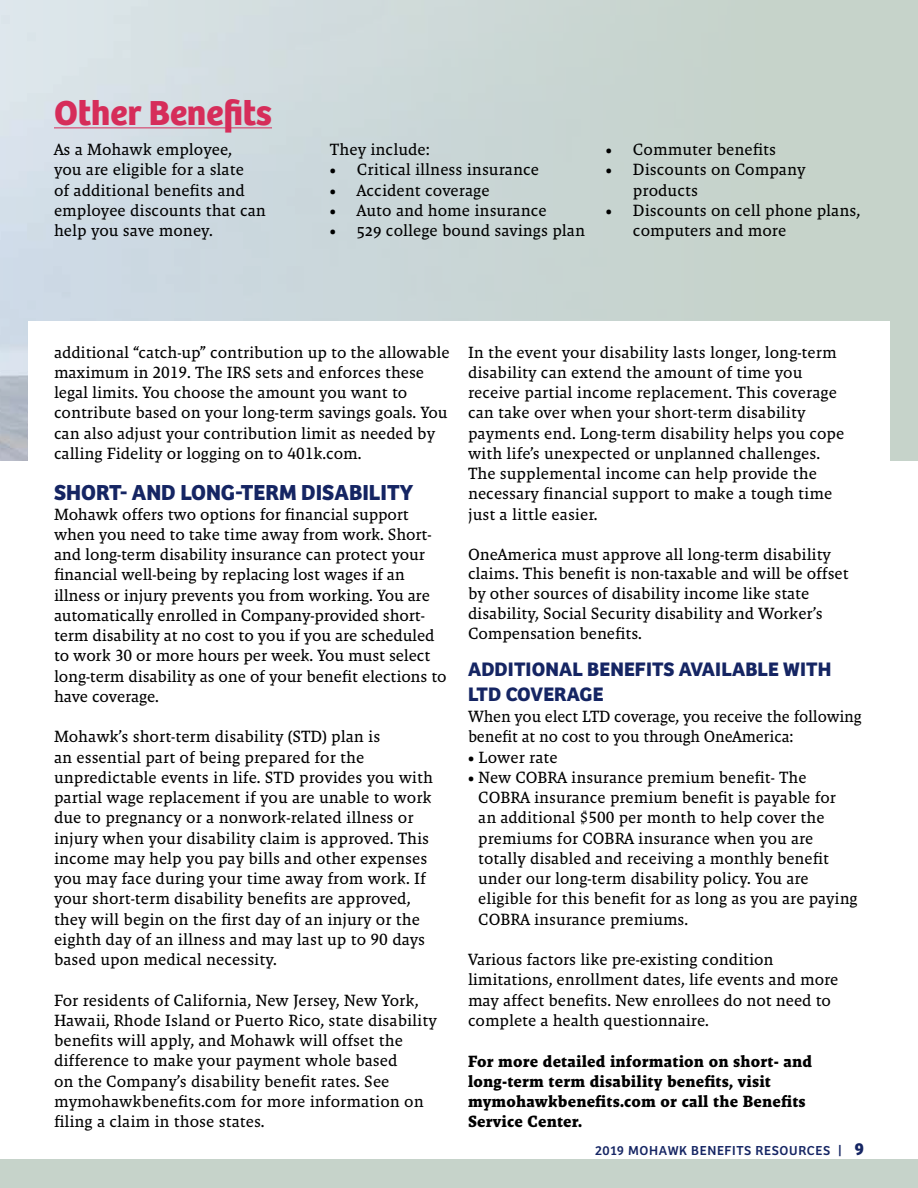
<style>
.page{position:relative;width:918px;height:1188px;background:#fff}
.page>*{position:absolute;margin:0;border:0;box-sizing:border-box;transform-origin:0 0}
.t1{font:700 36px "Bree";color:#d62d5a}
.t2{font:700 22.5px "Bree";color:#152563}
.t3{font:700 20.25px/24.3px "Bree";letter-spacing:.005em;color:#152563}
.t4{font:16.5px/20.2px "Malaga OTCE";color:#000}
.t5{font:700 16.5px/20.2px "Malaga OTCE";letter-spacing:.01em;color:#000}
.t6{font:13.5px "Bree";letter-spacing:.05em;color:#152563}
.s1{font-weight:700;font-size:18px}
</style>
<div class="page">
<div style="left:0;top:0;width:918px;height:460px;background:#c6d3ca"></div>
<img style="left:0;top:0;width:539px;height:460px">
<hr style="left:54px;top:128px;width:218px;height:1px;background:#d62d5a">
<div style="left:28px;top:321px;width:862px;height:437px;background:#fff"></div>
<div style="left:0;top:1159px;width:918px;height:29px;background:#c6d3ca"></div>
<h1 class="t1" style="left:54px;top:91px;width:220px">Other Benefits</h1>
<p class="t4" style="left:54px;top:139px;width:214px">As a Mohawk employee,<br>you are eligible for a slate<br>of additional benefits and employee discounts that can help you save money.</p>
<p class="t4" style="left:330px;top:139px;width:101px">They include:</p>
<p class="t4" style="left:330px;top:160px;width:211px">• Critical illness insurance</p>
<p class="t4" style="left:330px;top:180px;width:161px">• Accident coverage</p>
<p class="t4" style="left:330px;top:200px;width:218px">• Auto and home insurance</p>
<p class="t4" style="left:330px;top:220px;width:257px">• 529 college bound savings plan</p>
<p class="t4" style="left:606px;top:139px;width:172px">• Commuter benefits</p>
<p class="t4" style="left:633px;top:160px;width:174px;text-indent:-27px">• Discounts on Company products</p>
<p class="t4" style="left:633px;top:200px;width:229px;text-indent:-27px">• Discounts on cell phone plans, computers and more</p>
<p class="t4" style="left:54px;top:342px;width:397px">additional “catch-up” contribution up to the allowable maximum in 2019. The IRS sets and enforces these legal limits. You choose the amount you want to contribute based on your long-term savings goals. You can also adjust your contribution limit as needed by calling Fidelity or logging on to 401k.com.</p>
<h2 class="t2" style="left:54px;top:478px;width:361px">SHORT- AND LONG-TERM DISABILITY</h2>
<p class="t4" style="left:54px;top:504px;width:394px">Mohawk offers two options for financial support when you need to take time away from work. Short&shy;and long-term disability insurance can protect your financial well-being by replacing lost wages if an illness or injury prevents you from working. You are automatically enrolled in Company-provided short&shy;term disability at no cost to you if you are scheduled to work 30 or more hours per week. You must select long-term disability as one of your benefit elections to have coverage.</p>
<p class="t4" style="left:54px;top:727px;width:380px">Mohawk’s short-term disability (STD) plan is<br>an essential part of being prepared for the unpredictable events in life. STD provides you with partial wage replacement if you are unable to work due to pregnancy or a nonwork-related illness or injury when your disability claim is approved. This income may help you pay bills and other expenses you may face during your time away from work. If your short-term disability benefits are approved, they will begin on the first day of an injury or the eighth day of an illness and may last up to 90 days based upon medical necessity.</p>
<p class="t4" style="left:54px;top:990px;width:384px">For residents of California, New Jersey, New York, Hawaii, Rhode Island or Puerto Rico, state disability benefits will apply, and Mohawk will offset the difference to make your payment whole based<br>on the Company’s disability benefit rates. See mymohawkbenefits.com for more information on filing a claim in those states.</p>
<p class="t4" style="left:468px;top:342px;width:378px">In the event your disability lasts longer, long-term disability can extend the amount of time you receive partial income replacement. This coverage can take over when your short-term disability payments end. Long-term disability helps you cope with life’s unexpected or unplanned challenges.<br>The supplemental income can help provide the necessary financial support to make a tough time just a little easier.</p>
<p class="t4" style="left:468px;top:544px;width:382px;line-height:19.8px">OneAmerica must approve all long-term disability claims. This benefit is non-taxable and will be offset by other sources of disability income like state disability, Social Security disability and Worker’s Compensation benefits.</p>
<p class="t3" style="left:468px;top:657px;width:365px">ADDITIONAL BENEFITS AVAILABLE WITH<br>LTD COVERAGE</p>
<p class="t4" style="left:468px;top:706px;width:395px">When you elect LTD coverage, you receive the following benefit at no cost to you through OneAmerica:</p>
<p class="t4" style="left:468px;top:747px;width:91px">• Lower rate</p>
<p class="t4" style="left:478px;top:767px;width:381px;text-indent:-10px">• New COBRA insurance premium benefit- The COBRA insurance premium benefit is payable for an additional $500 per month to help cover the premiums for COBRA insurance when you are totally disabled and receiving a monthly benefit under our long-term disability policy. You are eligible for this benefit for as long as you are paying COBRA insurance premiums.</p>
<p class="t4" style="left:468px;top:949px;width:372px">Various factors like pre-existing condition limitations, enrollment dates, life events and more may affect benefits. New enrollees do not need to complete a health questionnaire.</p>
<p class="t5" style="left:468px;top:1051px;width:346px">For more detailed information on short- and long-term term disability benefits, visit mymohawkbenefits.com or call the Benefits Service Center.</p>
<p class="t6" style="left:595px;top:1142px;width:270px">2019 MOHAWK BENEFITS RESOURCES | <span class="s1">9</span></p>
</div>
